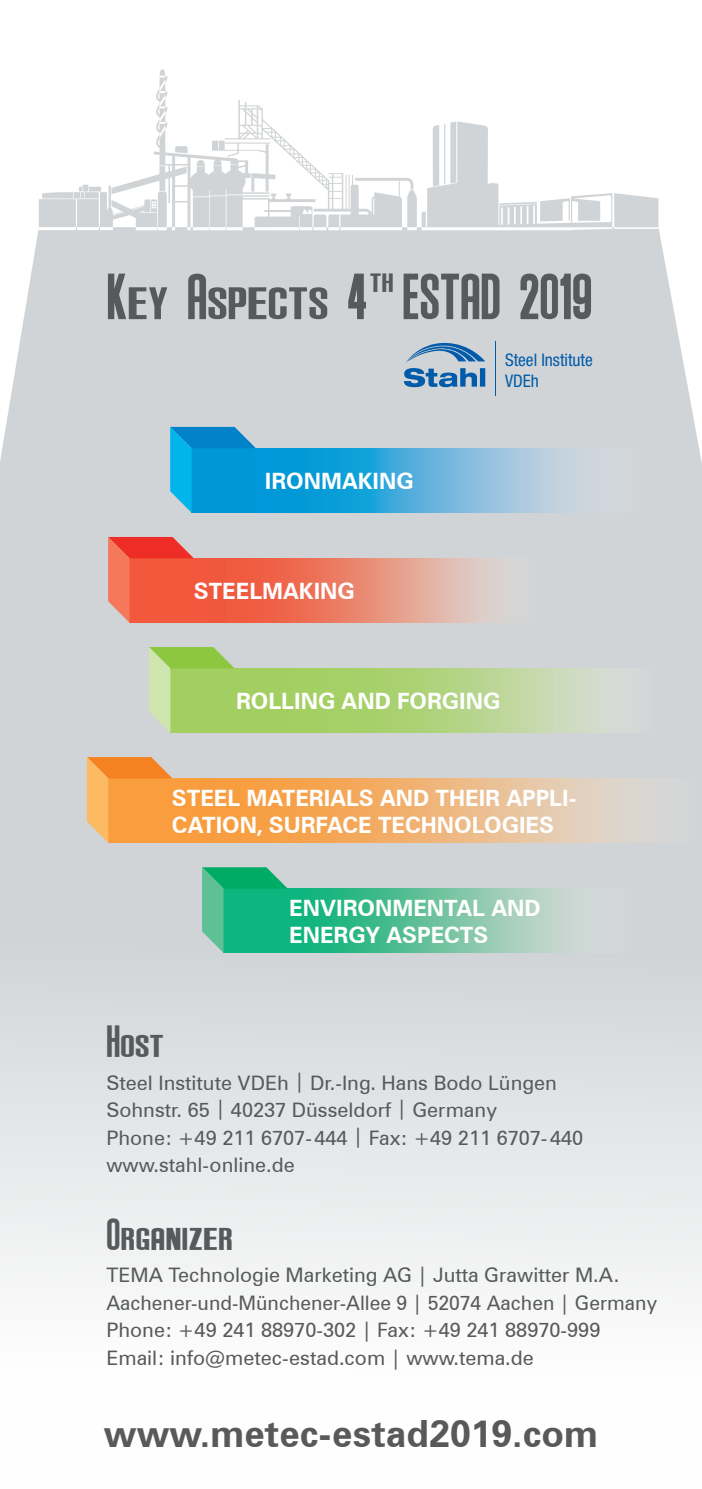
<style>
.page{position:relative;width:702px;height:1489px;background:#fff}
.page>*{position:absolute;margin:0;border:0;box-sizing:border-box;transform-origin:0 0}
.t1{font:65px "Anderson Supercar";color:#58595b}
.t2{font:45px "Anderson Supercar";letter-spacing:.015em;color:#58595b}
.t3{font:700 37.5px "Zurich BT";color:#58595b}
.t4{font:700 22.5px/27.5px "Zurich BT";color:#fff}
.t5{font:20px/27.5px "Zurich BT";color:#58595b}
.t6{font:condensed 17.25px/20.2px "Helvetica Neue LT Pro";color:#005baa}
</style>
<div class="page">
<div style="left:0;top:484px;width:702px;height:1004px;background:linear-gradient(to bottom,#c3c7c9,#fbfbfb)"></div>
<svg style="left:0;top:69px;width:702px;height:415px;fill:#d1d4d6"></svg>
<svg style="left:87px;top:757px;width:86px;height:85px;background:#f6a048"></svg>
<svg style="left:170px;top:427px;width:86px;height:85px;background:#0d9cd7"></svg>
<svg style="left:202px;top:867px;width:86px;height:85px;background:#27b783"></svg>
<svg style="left:108px;top:537px;width:86px;height:85px;background:#ee5d47"></svg>
<svg style="left:149px;top:647px;width:86px;height:85px;background:#aad171"></svg>
<svg style="left:254px;top:448px;width:389px;height:64px;background:#6ab7db"></svg>
<svg style="left:194px;top:558px;width:339px;height:64px;background:#e7907d"></svg>
<svg style="left:234px;top:668px;width:420px;height:64px;background:#b6d48d"></svg>
<svg style="left:172px;top:778px;width:530px;height:64px;background:#ebb882"></svg>
<svg style="left:287px;top:888px;width:344px;height:64px;background:#79c6a8"></svg>
<svg style="left:404px;top:343px;width:81px;height:44px;background:#7ea4c4"></svg>
<hr style="left:495px;top:341px;width:1px;height:55px;background:#005baa">
<h1 class="t1" style="left:107px;top:261px;width:487px">Key Aspects 4<sup>th</sup> ESTAD 2019</h1>
<p class="t4" style="left:265px;top:467px;width:150px">IRONMAKING</p>
<p class="t4" style="left:194px;top:577px;width:162px">STEELMAKING</p>
<p class="t6" style="left:505px;top:350px;width:89px">Steel Institute<br>VDEh</p>
<p class="t4" style="left:236px;top:687px;width:266px">ROLLING AND FORGING</p>
<p class="t4" style="left:172px;top:783px;width:406px">STEEL MATERIALS AND THEIR APPLI-<br>CATION, SURFACE TECHNOLOGIES</p>
<p class="t4" style="left:289px;top:893px;width:253px">ENVIRONMENTAL AND<br>ENERGY ASPECTS</p>
<h2 class="t2" style="left:106px;top:1016px;width:59px">Host</h2>
<p class="t5" style="left:106px;top:1068px;width:478px">Steel Institute VDEh | Dr.-Ing. Hans Bodo Lüngen Sohnstr. 65 | 40237 Düsseldorf | Germany<br>Phone: +49 211 6707-444 | Fax: +49 211 6707-440 www.stahl-online.de</p>
<h2 class="t2" style="left:106px;top:1209px;width:128px">Organizer</h2>
<p class="t5" style="left:106px;top:1261px;width:552px">TEMA Technologie Marketing AG | Jutta Grawitter M.A.<br>Aachener-und-Münchener-Allee 9 | 52074 Aachen | Germany Phone: +49 241 88970-302 | Fax: +49 241 88970-999<br>Email: info@metec-estad.com | www.tema.de</p>
<h3 class="t3" style="left:104px;top:1410px;width:496px">WWW.METEC-ESTAD2019.COM</h3>
</div>
